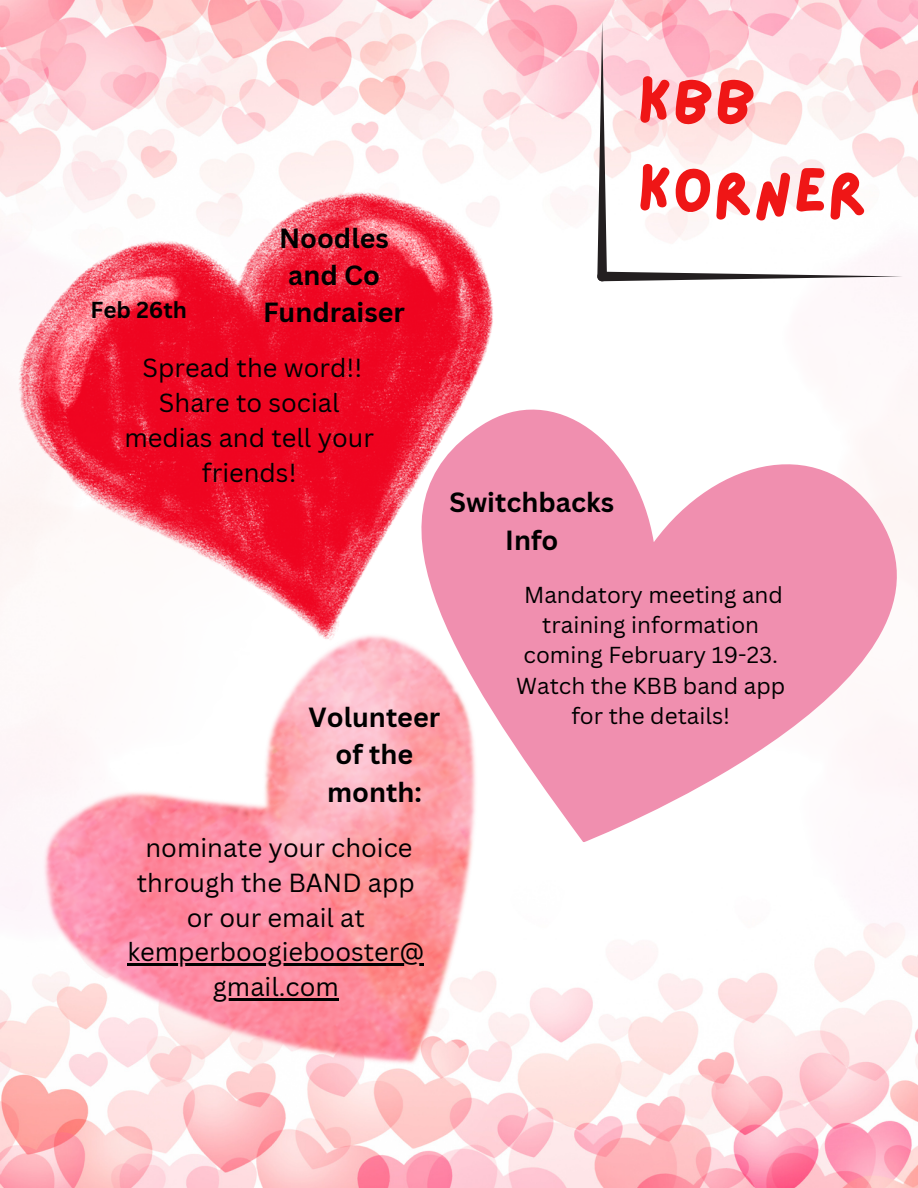
<style>
.page{position:relative;width:918px;height:1188px;background:#fff}
.page>*{position:absolute;margin:0;border:0;box-sizing:border-box;transform-origin:0 0}
.t1{font:63px/87.8px "Lazydog";color:#ef1616}
.t2{font:700 27px/37.2px "Canva Sans";color:#000;text-align:center}
.t3{font:25.5px/34.8px "Canva Sans";color:#000;text-align:center}
.t4{font:22.5px/30.3px "Canva Sans";color:#000;text-align:center}
.t5{font:700 22.5px "Canva Sans";color:#000}
</style>
<div class="page">
<img style="left:0;top:0;width:918px;height:1188px">
<img style="left:581px;top:126px;width:337px;height:947px">
<img style="left:0;top:127px;width:352px;height:964px">
<img style="left:18px;top:189px;width:475px;height:411px">
<svg style="left:288px;top:323px;width:630px;height:605px"></svg>
<img style="left:2px;top:600px;width:611px;height:588px">
<svg style="left:597px;top:22px;width:10px;height:259px"></svg>
<svg style="left:596px;top:272px;width:307px;height:9px"></svg>
<hr style="left:127px;top:964px;width:297px;height:2px;background:#000">
<hr style="left:213px;top:999px;width:126px;height:2px;background:#000">
<h3 class="t2" style="left:279px;top:219px;width:111px">Noodles and Co</h3>
<p class="t5" style="left:91px;top:294px;width:98px">Feb 26th</p>
<h3 class="t2" style="left:263px;top:293px;width:143px">Fundraiser</h3>
<h2 class="t3" style="left:124px;top:350px;width:251px">Spread the word!!<br>Share to social medias and tell your friends!</h2>
<p class="t1" style="left:637px;top:62px;width:232px">KBB<br>KORNER</p>
<p class="t2" style="left:450px;top:483px;width:166px">Switchbacks<br>Info</p>
<p class="t2" style="left:309px;top:698px;width:133px">Volunteer of the month:</p>
<h4 class="t3" style="left:137px;top:830px;width:280px">nominate your choice through the BAND app or our email at</h4>
<p class="t3" style="left:127px;top:934px;width:298px">kemperboogiebooster@</p>
<p class="t3" style="left:213px;top:969px;width:127px">gmail.com</p>
<h2 class="t4" style="left:516px;top:579px;width:271px">Mandatory meeting and training information coming February 19-23.<br>Watch the KBB band app for the details!</h2>
</div>
